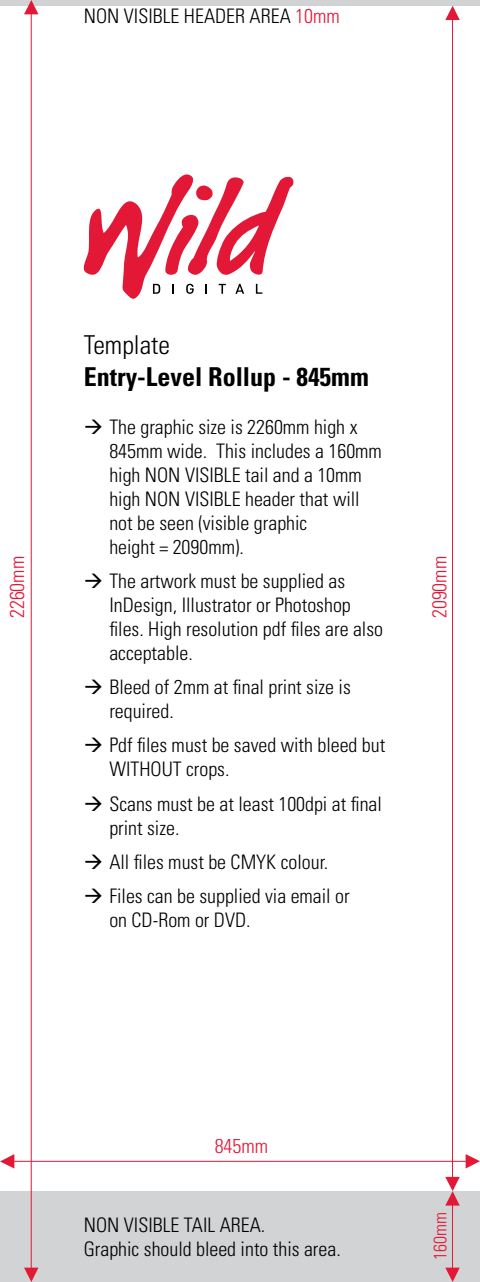
<style>
.page{position:relative;width:480px;height:1282px;background:#fff}
.page>*{position:absolute;margin:0;border:0;box-sizing:border-box;transform-origin:0 0}
.t1{font:700 condensed 26px "Univers";color:#000}
.t2{font:300 condensed 26px "Univers";color:#000}
.t3{font:300 condensed 20px/24px "Univers";color:#000}
.t4{font:300 condensed 20px "Univers";color:#e31837}
.t5{font:300 condensed 18px "Univers";color:#e31837}
.s1{color:#e31837}
</style>
<div class="page">
<div style="left:0;top:1191px;width:479px;height:90px;background:#d1d3d4"></div>
<div style="left:0;top:0;width:479px;height:6px;background:#d1d3d4"></div>
<svg style="left:84px;top:174px;width:209px;height:125px"></svg>
<hr style="left:31px;top:2px;width:1px;height:1278px;background:#e31837">
<svg style="left:24px;top:1267px;width:14px;height:14px"></svg>
<svg style="left:24px;top:0;width:14px;height:14px"></svg>
<hr style="left:451px;top:10px;width:1px;height:1171px;background:#e31837">
<svg style="left:445px;top:6px;width:14px;height:14px"></svg>
<hr style="left:3px;top:1160px;width:471px;height:1px;background:#e31837">
<svg style="left:465px;top:1154px;width:14px;height:14px"></svg>
<svg style="left:0;top:1154px;width:14px;height:14px"></svg>
<hr style="left:451px;top:1192px;width:1px;height:86px;background:#e31837">
<svg style="left:445px;top:1267px;width:14px;height:14px"></svg>
<svg style="left:445px;top:1176px;width:14px;height:29px"></svg>
<p class="t3" style="left:84px;top:4px;width:257px">NON VISIBLE HEADER AREA <span class="s1">10mm</span></p>
<h1 class="t2" style="left:84px;top:329px;width:88px">Template</h1>
<h1 class="t1" style="left:84px;top:360px;width:286px">Entry-Level Rollup - 845mm</h1>
<p class="t3" style="left:109px;top:414px;width:274px;text-indent:-26px">→ The graphic size is 2260mm high x<br>845mm wide. This includes a 160mm high NON VISIBLE tail and a 10mm high NON VISIBLE header that will not be seen (visible graphic<br>height = 2090mm).</p>
<p class="t3" style="left:109px;top:568px;width:275px;text-indent:-26px">→ The artwork must be supplied as<br>InDesign, Illustrator or Photoshop files. High resolution pdf files are also acceptable.</p>
<p class="t3" style="left:109px;top:674px;width:242px;text-indent:-26px">→ Bleed of 2mm at final print size is required.</p>
<p class="t3" style="left:109px;top:733px;width:277px;text-indent:-26px">→ Pdf files must be saved with bleed but<br>WITHOUT crops.</p>
<p class="t3" style="left:109px;top:791px;width:274px;text-indent:-26px">→ Scans must be at least 100dpi at final print size.</p>
<p class="t3" style="left:84px;top:849px;width:246px">→ All files must be CMYK colour.</p>
<p class="t3" style="left:109px;top:883px;width:241px;text-indent:-26px">→ Files can be supplied via email or on CD-Rom or DVD.</p>
<p class="t4" style="left:5px;top:618px;width:64px;rotate:-90deg">2260mm</p>
<p class="t4" style="left:427px;top:618px;width:64px;rotate:-90deg">2090mm</p>
<p class="t4" style="left:214px;top:1133px;width:55px">845mm</p>
<p class="t3" style="left:84px;top:1212px;width:258px">NON VISIBLE TAIL AREA.<br>Graphic should bleed into this area.</p>
<p class="t5" style="left:429px;top:1259px;width:49px;rotate:-90deg">160mm</p>
</div>
